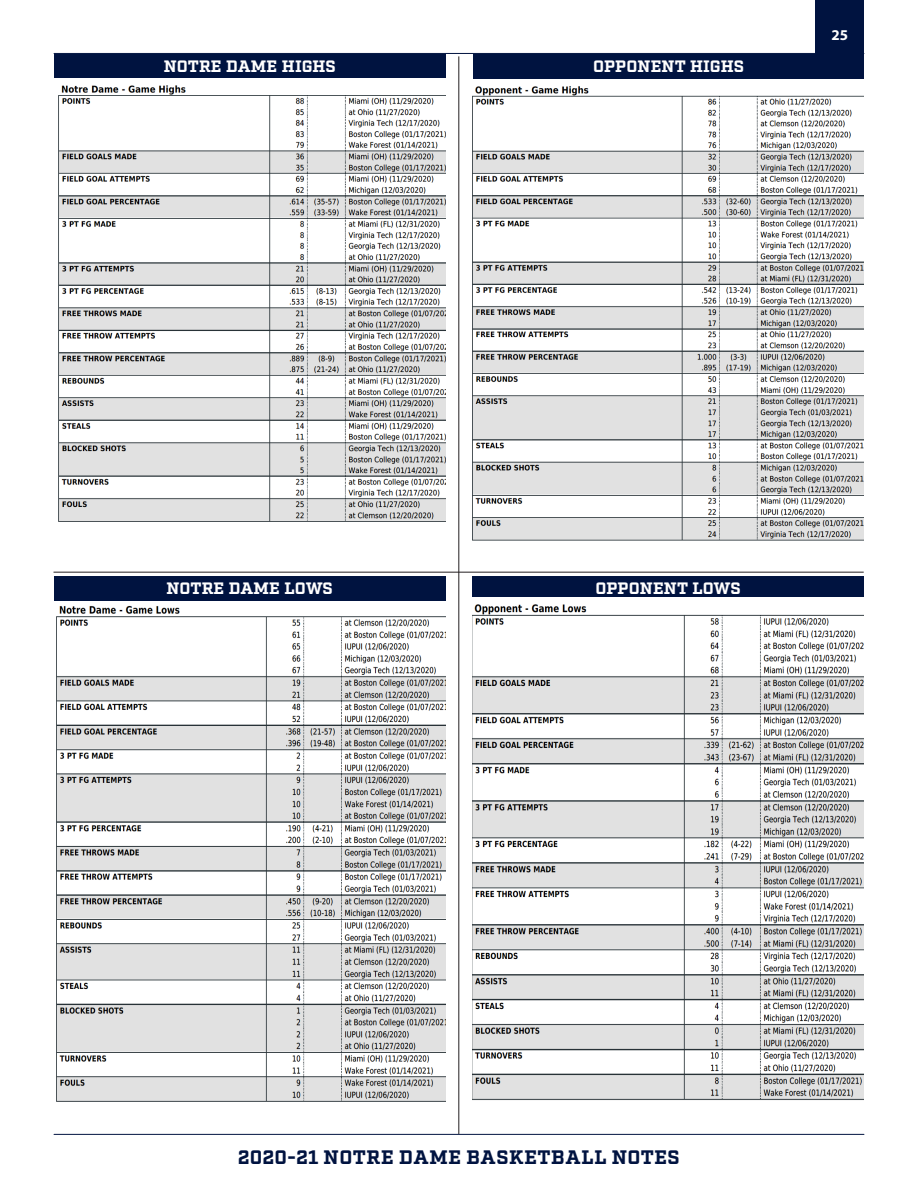
<style>
.page{position:relative;width:918px;height:1188px;background:#fff}
.page>*{position:absolute;margin:0;border:0;box-sizing:border-box;transform-origin:0 0}
.t1{font:700 19.5px "Factoria";letter-spacing:.025em;color:#001340}
.t2{font:700 16.5px "Factoria";color:#fff}
.t3{font:700 15px "Myriad Pro";color:#fff}
</style>
<div class="page">
<div style="left:815px;top:0;width:49px;height:53px;background:#001340"></div>
<hr style="left:54px;top:53px;width:810px;height:1px;background:#001340">
<hr style="left:54px;top:1134px;width:810px;height:1px;background:#001340">
<div style="left:54px;top:54px;width:392px;height:24px;background:#001340"></div>
<img style="left:58px;top:85px;width:387px;height:437px">
<img style="left:54px;top:600px;width:391px;height:502px">
<div style="left:473px;top:54px;width:391px;height:24px;background:#001340"></div>
<div style="left:54px;top:576px;width:391px;height:24px;background:#001340"></div>
<div style="left:472px;top:576px;width:392px;height:24px;background:#001340"></div>
<hr style="left:459px;top:56px;width:1px;height:1078px;background:#231f20">
<hr style="left:54px;top:572px;width:810px;height:1px;background:#231f20">
<img style="left:472px;top:86px;width:392px;height:455px">
<img style="left:473px;top:597px;width:391px;height:503px">
<p class="t2" style="left:164px;top:56px;width:174px">NOTRE DAME HIGHS</p>
<p class="t2" style="left:593px;top:56px;width:152px">OPPONENT HIGHS</p>
<p class="t3" style="left:832px;top:25px;width:18px">25</p>
<p class="t2" style="left:166px;top:578px;width:168px">NOTRE DAME LOWS</p>
<p class="t2" style="left:595px;top:578px;width:147px">OPPONENT LOWS</p>
<p class="t1" style="left:238px;top:1145px;width:443px">2020-21 NOTRE DAME BASKETBALL NOTES</p>
</div>
